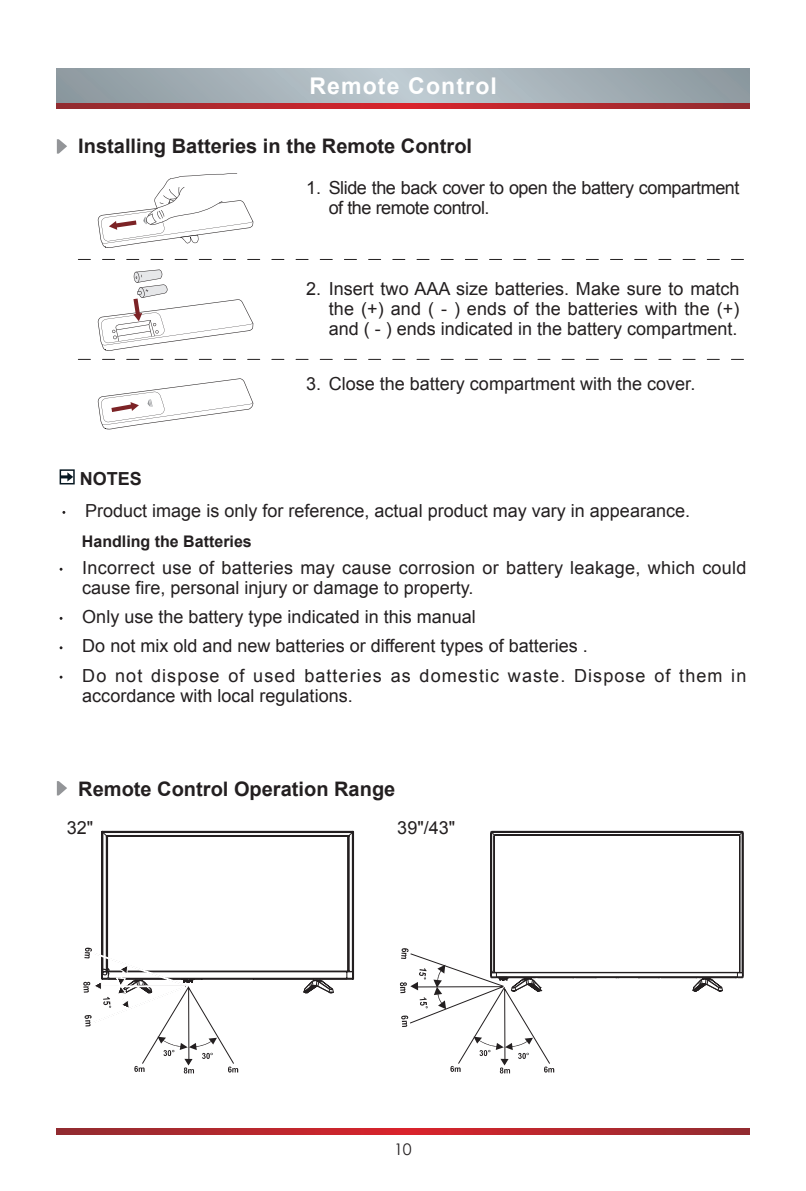
<style>
.page{position:relative;width:806px;height:1191px;background:#fff}
.page>*{position:absolute;margin:0;border:0;box-sizing:border-box;transform-origin:0 0}
.眉头标题{font:700 23px "Arial";letter-spacing:.05em;color:#fff}
.二级标题{font:700 20px "Arial";color:#231f20}
.正文9号{font:18px/20px "Arial";color:#231f20}
.正文9号-2{font:18px/20px "Arial";letter-spacing:.06em;color:#231f20}
.正文9号-3{font:18px "Arial";letter-spacing:-.025em;color:#231f20}
.注意说明{font:700 18px "Arial";color:#231f20}
.正文9号-4{font:700 16px "Arial";color:#231f20}
.t1{font:16px "Century Gothic";color:#231f20}
</style>
<div class="page">
<svg style="left:57px;top:1128px;width:691px;height:6px;background:#b4272e"></svg>
<svg style="left:57px;top:68px;width:691px;height:35px;background:#a4b0b7"></svg>
<svg style="left:57px;top:103px;width:691px;height:6px;background:#b4272e"></svg>
<svg style="left:57px;top:139px;width:10px;height:15px"></svg>
<svg style="left:57px;top:781px;width:10px;height:14px"></svg>
<svg style="left:78px;top:259px;width:665px;height:1px"></svg>
<svg style="left:78px;top:359px;width:665px;height:1px"></svg>
<svg style="left:98px;top:173px;width:155px;height:75px"></svg>
<svg style="left:98px;top:269px;width:155px;height:82px"></svg>
<svg style="left:98px;top:378px;width:155px;height:51px"></svg>
<div style="left:60px;top:469px;width:15px;height:15px;border:2px solid #071822"></div>
<svg style="left:61px;top:472px;width:12px;height:9px"></svg>
<svg style="left:399px;top:830px;width:344px;height:243px"></svg>
<svg style="left:83px;top:830px;width:271px;height:243px"></svg>
<p class="眉头标题" style="left:309px;top:71px;width:189px">Remote Control</p>
<p class="二级标题" style="left:78px;top:132px;width:395px">Installing Batteries in the Remote Control</p>
<p class="正文9号-3" style="left:306px;top:176px;width:434px">1. Slide the back cover to open the battery compartment</p>
<p class="正文9号-3" style="left:328px;top:196px;width:162px">of the remote control.</p>
<p class="正文9号" style="left:306px;top:279px;width:434px">2. Insert two AAA size batteries. Make sure to match</p>
<p class="正文9号" style="left:328px;top:299px;width:412px">the (+) and ( - ) ends of the batteries with the (+) and ( - ) ends indicated in the battery compartment.</p>
<p class="正文9号" style="left:306px;top:374px;width:390px">3. Close the battery compartment with the cover.</p>
<p class="注意说明" style="left:80px;top:466px;width:64px">NOTES</p>
<p class="正文9号" style="left:85px;top:501px;width:606px">Product image is only for reference, actual product may vary in appearance.</p>
<p class="正文9号-4" style="left:82px;top:531px;width:171px">Handling the Batteries</p>
<p class="正文9号" style="left:82px;top:557px;width:665px">Incorrect use of batteries may cause corrosion or battery leakage, which could cause fire, personal injury or damage to property.</p>
<p class="正文9号" style="left:82px;top:607px;width:395px">Only use the battery type indicated in this manual</p>
<p class="正文9号" style="left:82px;top:636px;width:506px">Do not mix old and new batteries or different types of batteries .</p>
<p class="正文9号-2" style="left:82px;top:665px;width:665px">Do not dispose of used batteries as domestic waste. Dispose of them in accordance with local regulations.</p>
<p class="二级标题" style="left:78px;top:775px;width:318px">Remote Control Operation Range</p>
<p class="正文9号" style="left:67px;top:818px;width:28px">32"</p>
<p class="正文9号" style="left:397px;top:818px;width:59px">39"/43"</p>
<p class="t1" style="left:394px;top:1137px;width:19px">10</p>
</div>
